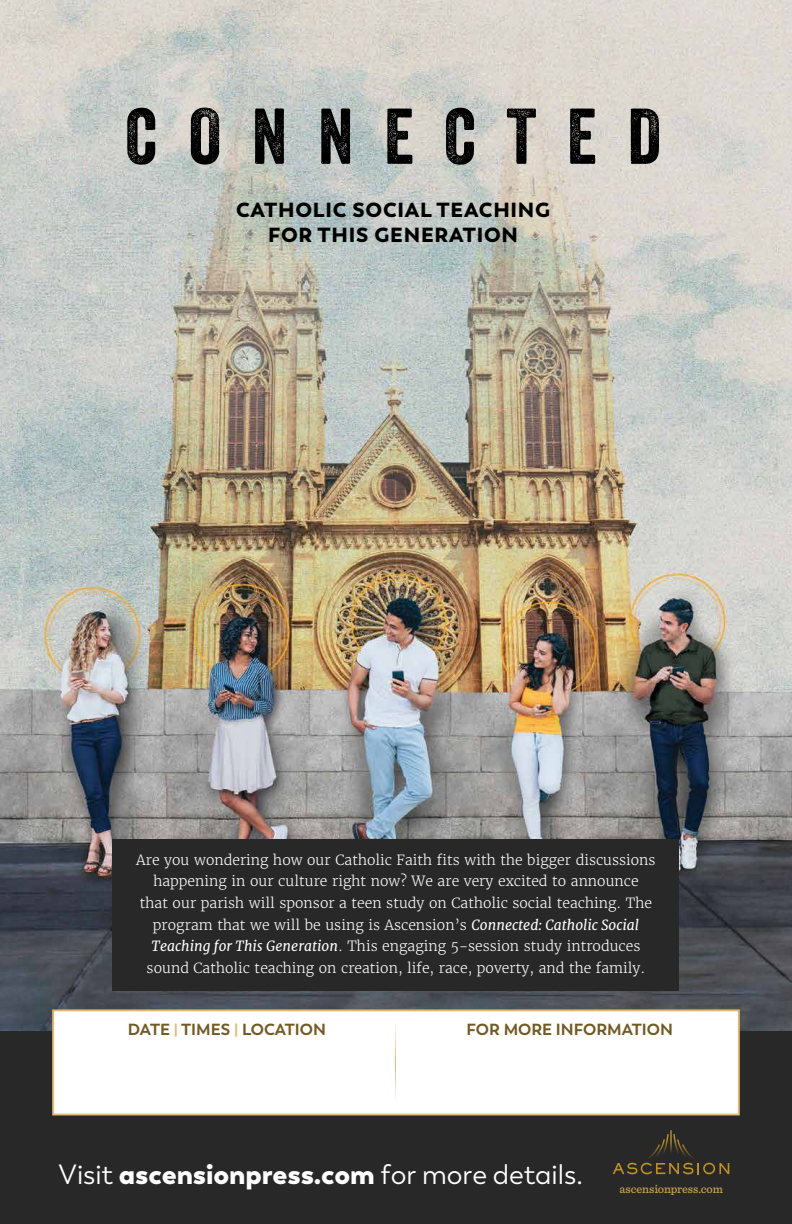
<style>
.page{position:relative;width:792px;height:1224px;background:#fff}
.page>*{position:absolute;margin:0;border:0;box-sizing:border-box;transform-origin:0 0}
.t1{font:76.4px "Veneer";letter-spacing:.4em;color:#000}
.t2{font:27.7px "Trenda";color:#fff}
.t3{font:900 20.4px/24.4px "Trenda";letter-spacing:.035em;color:#000;text-align:center}
.t4{font:700 16.1px "Trenda";color:#725a24}
.t5{font:300 14px/21.6px "Merriweather";color:#fff;text-align:center}
.t6{font:500 11.9px "Sentinel";letter-spacing:-.005em;color:#c9a34f}
.s1{font-weight:400;font-style:italic}
.s2{color:#e2ba71}
.s3{font-weight:900}
</style>
<div class="page">
<div style="left:0;top:962px;width:792px;height:262px;background:#292829"></div>
<img style="left:0;top:0;width:792px;height:1031px">
<svg style="left:613px;top:1130px;width:116px;height:44px"></svg>
<div style="left:52px;top:1009px;width:688px;height:106px;background:#fff;border:2px solid #e2ba71"></div>
<hr style="left:394px;top:1022px;width:2px;height:81px;background:#e2ba71">
<div style="left:113px;top:839px;width:566px;height:151px;background:#292829"></div>
<h1 class="t1" style="left:125px;top:90px;width:537px">CONNECTED</h1>
<h3 class="t3" style="left:236px;top:198px;width:315px">CATHOLIC SOCIAL TEACHING<br>FOR THIS GENERATION</h3>
<p class="t5" style="left:136px;top:849px;width:521px">Are you wondering how our Catholic Faith fits with the bigger discussions happening in our culture right now? We are very excited to announce<br>that our parish will sponsor a teen study on Catholic social teaching. The program that we will be using is Ascension’s <span class="s1">Connected: Catholic Social Teaching for This Generation</span>. This engaging 5-session study introduces sound Catholic teaching on creation, life, race, poverty, and the family.</p>
<p class="t4" style="left:128px;top:1019px;width:200px">DATE <span class="s2">|</span> TIMES <span class="s2">|</span> LOCATION</p>
<p class="t4" style="left:467px;top:1019px;width:208px">FOR MORE INFORMATION</p>
<h2 class="t2" style="left:59px;top:1158px;width:526px">Visit <span class="s3">ascensionpress.com</span> for more details.</h2>
<p class="t6" style="left:620px;top:1180px;width:105px">ascensionpress.com</p>
</div>
